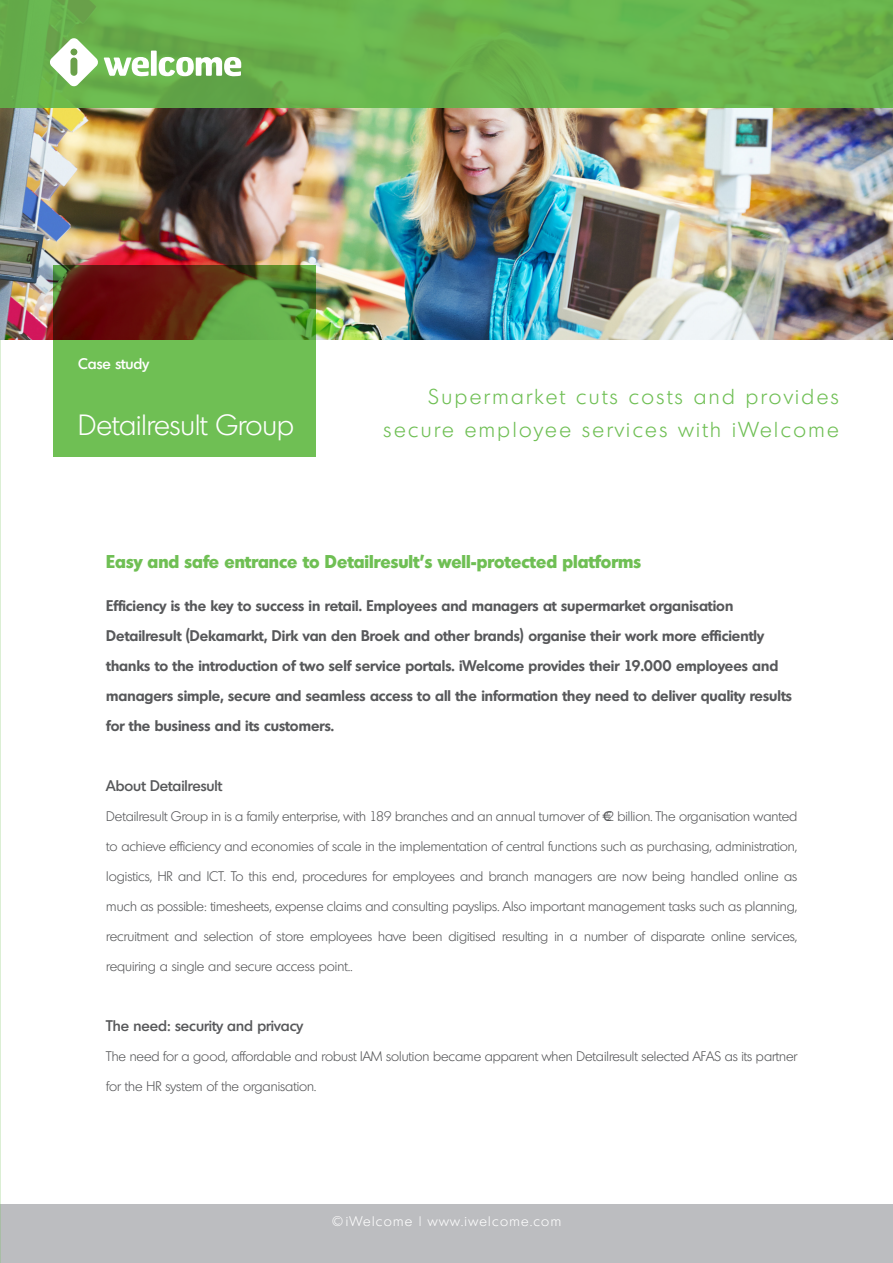
<style>
.page{position:relative;width:893px;height:1263px;background:#fff}
.page>*{position:absolute;margin:0;border:0;box-sizing:border-box;transform-origin:0 0}
.t1{font:300 28.5px "Montreal";color:#fff}
.Kop_line{font:300 21px/33px "Montreal";letter-spacing:.12em;color:#6fbf54;text-align:right}
.Titel{font:700 18px "Montreal";color:#6fbf54}
.Introtekst{font:600 15px/30px "Montreal";color:#57585a}
.Kopje{font:500 15px "Montreal";color:#57585a}
.t2{font:500 15px "Montreal";color:#fff}
.t3{font:300 13.5px "Montreal";color:#57585a}
.t4{font:300 13.5px "Montreal";letter-spacing:.1em;color:#fff}
</style>
<div class="page">
<div style="left:0;top:1204px;width:893px;height:59px;background:#bcbdc0"></div>
<img style="left:0;top:108px;width:893px;height:231px">
<svg style="left:53px;top:266px;width:263px;height:191px;background:#68913f"></svg>
<svg style="left:0;top:0;width:893px;height:108px;background:#69b34c"></svg>
<svg style="left:104px;top:57px;width:45px;height:19px"></svg>
<div style="left:151px;top:51px;width:6px;height:25px;background:#fff"></div>
<svg style="left:159px;top:57px;width:82px;height:19px"></svg>
<svg style="left:50px;top:38px;width:48px;height:48px"></svg>
<p class="t2" style="left:78px;top:354px;width:72px">Case study</p>
<p class="t1" style="left:78px;top:408px;width:217px">Detailresult Group</p>
<p class="Kop_line" style="left:384px;top:380px;width:457px">Supermarket cuts costs and provides secure employee services with iWelcome</p>
<p class="Titel" style="left:106px;top:550px;width:536px">Easy and safe entrance to Detailresult’s well-protected platforms</p>
<p class="Introtekst" style="left:106px;top:590px;width:687px">Efficiency is the key to success in retail. Employees and managers at supermarket organisation Detailresult (Dekamarkt, Dirk van den Broek and other brands) organise their work more efficiently thanks to the introduction of two self service portals. iWelcome provides their 19.000 employees and managers simple, secure and seamless access to all the information they need to deliver quality results for the business and its customers.</p>
<p class="Kopje" style="left:106px;top:776px;width:117px">About Detailresult</p>
<p class="t3" style="left:106px;top:808px;width:692px">Detailresult Group in is a family enterprise, with 189 branches and an annual turnover of €2 billion. The organisation wanted</p>
<p class="t3" style="left:106px;top:838px;width:692px">to achieve efficiency and economies of scale in the implementation of central functions such as purchasing, administration,</p>
<p class="t3" style="left:106px;top:868px;width:692px">logistics, HR and ICT. To this end, procedures for employees and branch managers are now being handled online as</p>
<p class="t3" style="left:106px;top:898px;width:693px">much as possible: timesheets, expense claims and consulting payslips. Also important management tasks such as planning,</p>
<p class="t3" style="left:106px;top:928px;width:693px">recruitment and selection of store employees have been digitised resulting in a number of disparate online services,</p>
<p class="t3" style="left:106px;top:958px;width:248px">requiring a single and secure access point..</p>
<p class="Kopje" style="left:106px;top:1016px;width:198px">The need: security and privacy</p>
<p class="t3" style="left:106px;top:1048px;width:693px">The need for a good, affordable and robust IAM solution became apparent when Detailresult selected AFAS as its partner</p>
<p class="t3" style="left:106px;top:1078px;width:211px">for the HR system of the organisation.</p>
<p class="t4" style="left:332px;top:1213px;width:231px">©iWelcome | www.iwelcome.com</p>
</div>
